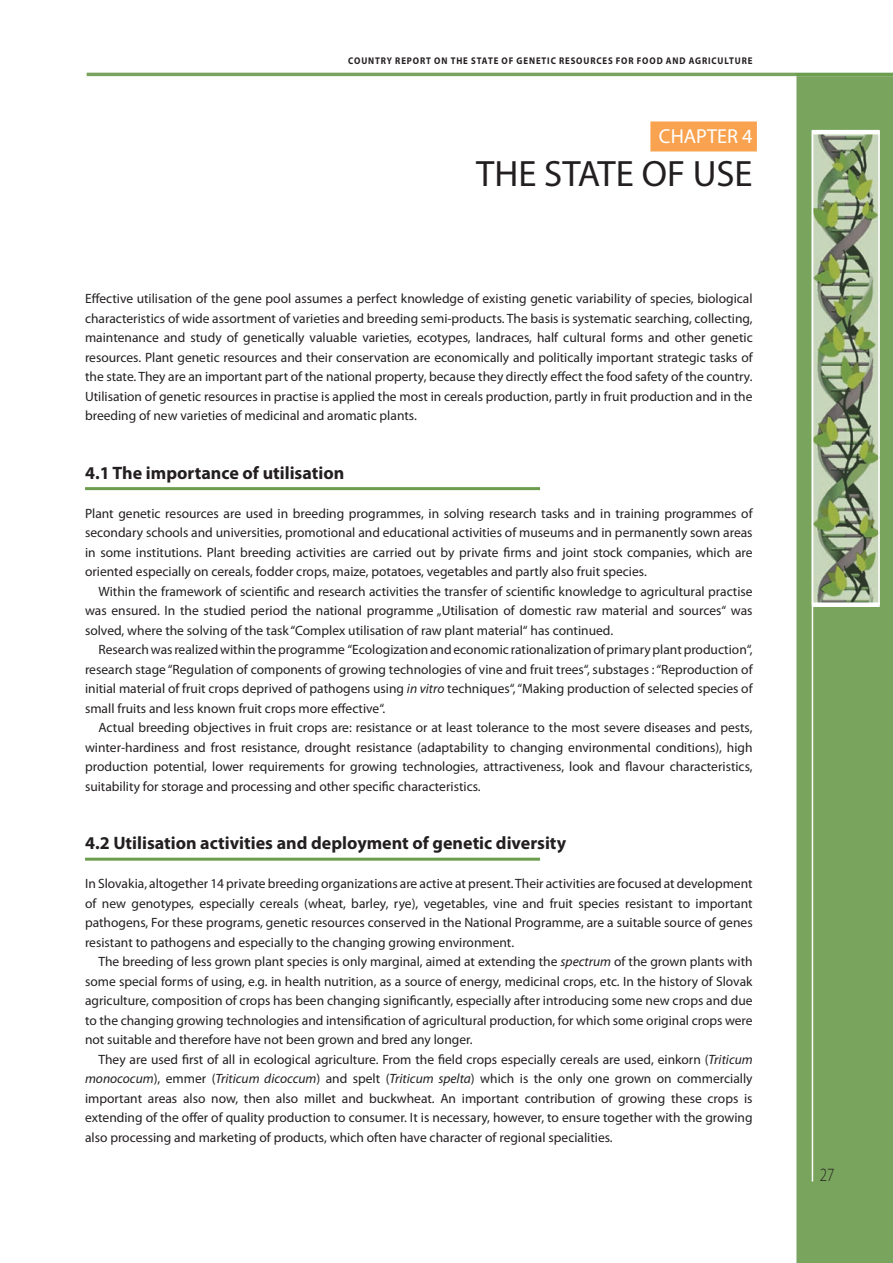
<style>
.page{position:relative;width:893px;height:1263px;background:#fff}
.page>*{position:absolute;margin:0;border:0;box-sizing:border-box;transform-origin:0 0}
.t1{font:36.75px "Myriad Pro";color:#231f20}
.t2{font:20.25px "Myriad Pro";color:#fff}
.t3{font:300 18.75px "Myriad Pro";color:#231f20;scale:.8 1}
.t4{font:700 18px "Myriad Pro";color:#231f20}
.t5{font:13.5px/19.5px "Myriad Pro";color:#231f20;text-align:justify}
.t6{font:700 9.75px "Myriad Pro";letter-spacing:.1em;color:#231f20;scale:.9 1}
.s1{font-style:italic}
</style>
<div class="page">
<div style="left:796px;top:76px;width:97px;height:1187px;background:#78a45d"></div>
<img style="left:814px;top:134px;width:64px;height:468px">
<div style="left:812px;top:131px;width:68px;height:474px;border:1px solid #fff"></div>
<div style="left:813px;top:602px;width:67px;height:5px;background:#fff"></div>
<hr style="left:813px;top:130px;width:67px;height:4px;background:#fff">
<hr style="left:87px;top:73px;width:806px;height:3px;background:#78a45d">
<hr style="left:796px;top:74px;width:97px;height:2px;background:#6d9e50">
<hr style="left:812px;top:130px;width:1px;height:1051px;background:#fff">
<div style="left:650px;top:121px;width:107px;height:30px;background:#f9a350"></div>
<hr style="left:85px;top:487px;width:455px;height:3px;background:#6c9d4f">
<hr style="left:85px;top:858px;width:455px;height:3px;background:#6c9d4f">
<p class="t6" style="left:348px;top:55px;width:451px">COUNTRY REPORT ON THE STATE OF GENETIC RESOURCES FOR FOOD AND AGRICULTURE</p>
<h2 class="t2" style="left:659px;top:123px;width:95px">CHAPTER 4</h2>
<h1 class="t1" style="left:476px;top:151px;width:278px">THE STATE OF USE</h1>
<p class="t5" style="left:85px;top:289px;width:669px">Effective utilisation of the gene pool assumes a perfect knowledge of existing genetic variability of species, biological characteristics of wide assortment of varieties and breeding semi-products. The basis is systematic searching, collecting, maintenance and study of genetically valuable varieties, ecotypes, landraces, half cultural forms and other genetic resources. Plant genetic resources and their conservation are economically and politically important strategic tasks of the state. They are an important part of the national property, because they directly effect the food safety of the country.<br>Utilisation of genetic resources in practise is applied the most in cereals production, partly in fruit production and in the breeding of new varieties of medicinal and aromatic plants.</p>
<h3 class="t4" style="left:85px;top:461px;width:261px">4.1 The importance of utilisation</h3>
<p class="t5" style="left:85px;top:503px;width:669px">Plant genetic resources are used in breeding programmes, in solving research tasks and in training programmes of secondary schools and universities, promotional and educational activities of museums and in permanently sown areas in some institutions. Plant breeding activities are carried out by private firms and joint stock companies, which are oriented especially on cereals, fodder crops, maize, potatoes, vegetables and partly also fruit species.</p>
<p class="t5" style="left:85px;top:581px;width:669px;text-indent:14px">Within the framework of scientific and research activities the transfer of scientific knowledge to agricultural practise was ensured. In the studied period the national programme „Utilisation of domestic raw material and sources“ was solved, where the solving of the task “Complex utilisation of raw plant material“ has continued.</p>
<p class="t5" style="left:85px;top:640px;width:669px;text-indent:14px">Research was realized within the programme “Ecologization and economic rationalization of primary plant production“, research stage “Regulation of components of growing technologies of vine and fruit trees“, substages : “Reproduction of initial material of fruit crops deprived of pathogens using <span class="s1">in vitro</span> techniques“, “Making production of selected species of small fruits and less known fruit crops more effective“.</p>
<p class="t5" style="left:85px;top:718px;width:669px;text-indent:14px">Actual breeding objectives in fruit crops are: resistance or at least tolerance to the most severe diseases and pests, winter-hardiness and frost resistance, drought resistance (adaptability to changing environmental conditions), high production potential, lower requirements for growing technologies, attractiveness, look and flavour characteristics, suitability for storage and processing and other specific characteristics.</p>
<h3 class="t4" style="left:85px;top:831px;width:483px">4.2 Utilisation activities and deployment of genetic diversity</h3>
<p class="t5" style="left:85px;top:874px;width:669px">In Slovakia, altogether 14 private breeding organizations are active at present. Their activities are focused at development of new genotypes, especially cereals (wheat, barley, rye), vegetables, vine and fruit species resistant to important pathogens, For these programs, genetic resources conserved in the National Programme, are a suitable source of genes resistant to pathogens and especially to the changing growing environment.</p>
<p class="t5" style="left:85px;top:952px;width:669px;text-indent:14px">The breeding of less grown plant species is only marginal, aimed at extending the <span class="s1">spectrum</span> of the grown plants with some special forms of using, e.g. in health nutrition, as a source of energy, medicinal crops, etc. In the history of Slovak agriculture, composition of crops has been changing significantly, especially after introducing some new crops and due to the changing growing technologies and intensification of agricultural production, for which some original crops were not suitable and therefore have not been grown and bred any longer.</p>
<p class="t5" style="left:85px;top:1049px;width:669px;text-indent:14px">They are used first of all in ecological agriculture. From the field crops especially cereals are used, einkorn (<span class="s1">Triticum monococum</span>), emmer (<span class="s1">Triticum dicoccum</span>) and spelt (<span class="s1">Triticum spelta</span>) which is the only one grown on commercially important areas also now, then also millet and buckwheat. An important contribution of growing these crops is extending of the offer of quality production to consumer. It is necessary, however, to ensure together with the growing also processing and marketing of products, which often have character of regional specialities.</p>
<h3 class="t3" style="left:820px;top:1163px;width:20px">27</h3>
</div>
